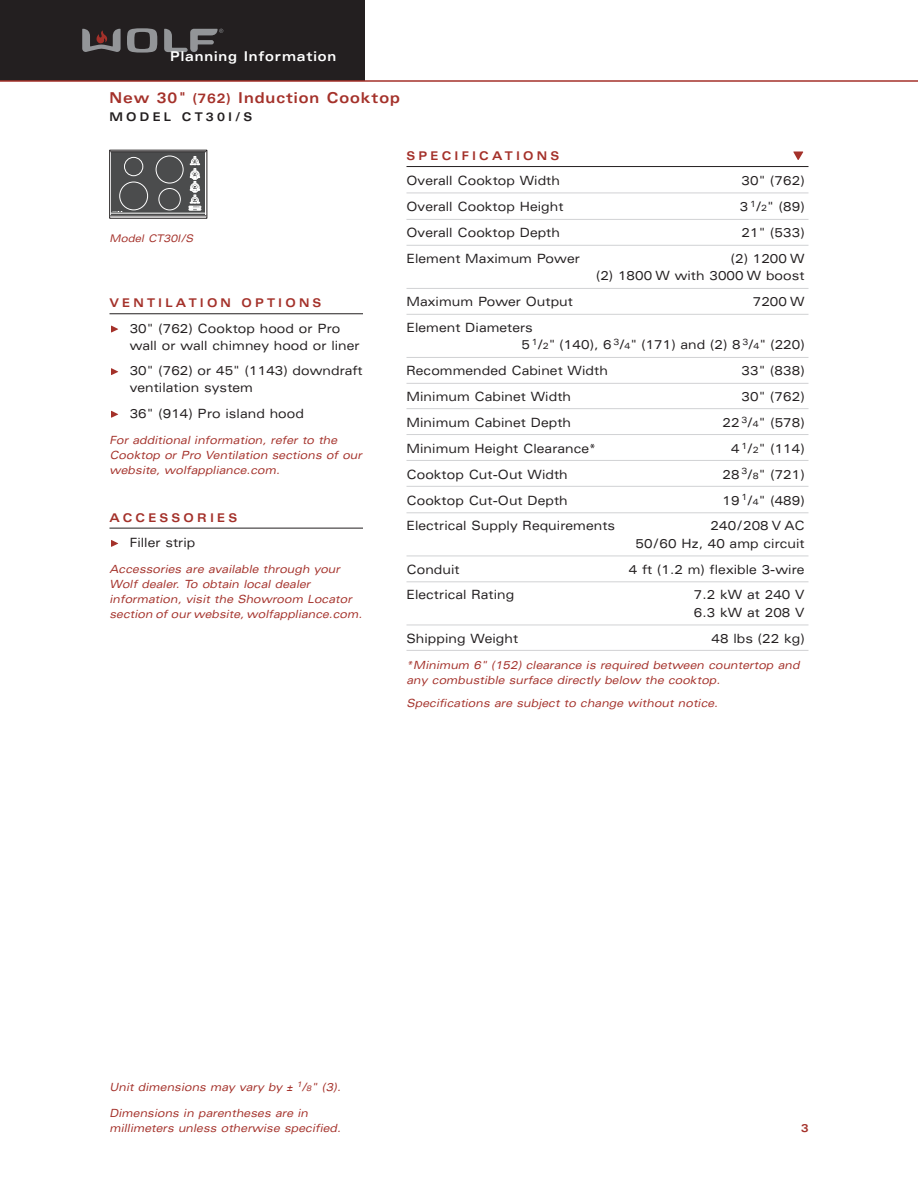
<style>
.page{position:relative;width:918px;height:1188px;background:#fff}
.page>*{position:absolute;margin:0;border:0;box-sizing:border-box;transform-origin:0 0}
.t1{font:700 expanded 15px "Univers";letter-spacing:.075em;color:#a4312a;scale:.88 1}
.t2{font:700 expanded 13.5px "Univers";letter-spacing:.075em;color:#fff;scale:.88 1}
.t3{font:expanded 12.75px/17.2px "Univers";letter-spacing:.005em;color:#231f20;scale:.9 1}
.t4{font:700 expanded 12px "Univers";letter-spacing:.295em;color:#a4312a;scale:.9 1}
.t5{font:700 expanded 12px "Univers";letter-spacing:.295em;color:#231f20;scale:.9 1}
.t6{font:italic expanded 11.25px/15px "Univers";letter-spacing:.005em;color:#a4312a;scale:.9 1}
.t7{font:700 expanded 11.25px "Univers";color:#a4312a;scale:.9 1}
.t8{font:italic expanded 10.5px "Univers";letter-spacing:.005em;color:#a4312a;scale:.9 1}
.s1{font-size:13.5px}
.s2{font-size:8.85px}
.s3{font-size:7.8px}
</style>
<div class="page">
<div style="left:0;top:0;width:364px;height:81px;background:#231f20"></div>
<svg style="left:127px;top:28px;width:30px;height:25px"></svg>
<svg style="left:82px;top:29px;width:39px;height:23px"></svg>
<svg style="left:164px;top:29px;width:59px;height:23px"></svg>
<hr style="left:0;top:80px;width:918px;height:2px;background:#a4312a">
<hr style="left:406px;top:166px;width:402px;height:1px;background:#231f20">
<hr style="left:406px;top:193px;width:402px;height:1px;background:#d1d2d4">
<hr style="left:406px;top:219px;width:402px;height:1px;background:#d1d2d4">
<hr style="left:406px;top:245px;width:402px;height:1px;background:#d1d2d4">
<hr style="left:406px;top:288px;width:402px;height:1px;background:#d1d2d4">
<hr style="left:406px;top:314px;width:402px;height:1px;background:#d1d2d4">
<hr style="left:406px;top:357px;width:402px;height:1px;background:#d1d2d4">
<hr style="left:406px;top:383px;width:402px;height:1px;background:#d1d2d4">
<hr style="left:406px;top:408px;width:402px;height:1px;background:#d1d2d4">
<hr style="left:406px;top:434px;width:402px;height:1px;background:#d1d2d4">
<hr style="left:406px;top:460px;width:402px;height:1px;background:#d1d2d4">
<hr style="left:406px;top:486px;width:402px;height:1px;background:#d1d2d4">
<hr style="left:406px;top:512px;width:402px;height:1px;background:#d1d2d4">
<hr style="left:406px;top:556px;width:402px;height:1px;background:#d1d2d4">
<hr style="left:406px;top:581px;width:402px;height:1px;background:#d1d2d4">
<hr style="left:406px;top:625px;width:402px;height:1px;background:#d1d2d4">
<hr style="left:406px;top:650px;width:402px;height:1px;background:#d1d2d4">
<svg style="left:793px;top:152px;width:10px;height:8px"></svg>
<hr style="left:110px;top:313px;width:253px;height:1px;background:#231f20">
<hr style="left:110px;top:528px;width:253px;height:1px;background:#231f20">
<svg style="left:111px;top:540px;width:7px;height:7px"></svg>
<svg style="left:111px;top:411px;width:7px;height:7px"></svg>
<svg style="left:111px;top:368px;width:7px;height:7px"></svg>
<svg style="left:111px;top:326px;width:7px;height:7px"></svg>
<div style="left:111px;top:152px;width:94px;height:63px;background:#4b4c4d"></div>
<hr style="left:111px;top:216px;width:95px;height:1px;background:#231f20">
<div style="left:109px;top:150px;width:98px;height:69px;border:1px solid #231f20"></div>
<hr style="left:111px;top:213px;width:95px;height:1px;background:#fff">
<div style="left:156px;top:156px;width:27px;height:27px;border:1px solid #fff;border-radius:50%"></div>
<div style="left:159px;top:188px;width:22px;height:22px;border:1px solid #fff;border-radius:50%"></div>
<div style="left:119px;top:182px;width:29px;height:28px;border:1px solid #fff;border-radius:50%"></div>
<div style="left:124px;top:157px;width:19px;height:19px;border:1px solid #fff;border-radius:50%"></div>
<svg style="left:189px;top:156px;width:12px;height:54px"></svg>
<p class="t2" style="left:170px;top:51px;width:190px">Planning Information</p>
<p class="t1" style="left:110px;top:92px;width:332px">New 30" <span class="s1">(762)</span> Induction Cooktop</p>
<p class="t5" style="left:110px;top:112px;width:160px">MODEL CT30I/S</p>
<p class="t8" style="left:110px;top:234px;width:94px">Model CT30I/S</p>
<p class="t4" style="left:110px;top:298px;width:237px">VENTILATION OPTIONS</p>
<p class="t3" style="left:130px;top:321px;width:257px">30" (762) Cooktop hood or Pro wall or wall chimney hood or liner</p>
<p class="t3" style="left:130px;top:363px;width:260px">30" (762) or 45" (1143) downdraft ventilation system</p>
<p class="t3" style="left:130px;top:406px;width:195px">36" (914) Pro island hood</p>
<p class="t6" style="left:110px;top:433px;width:282px">For additional information, refer to the<br>Cooktop or Pro Ventilation sections of our website, wolfappliance.com.</p>
<p class="t4" style="left:110px;top:513px;width:143px">ACCESSORIES</p>
<p class="t3" style="left:130px;top:535px;width:75px">Filler strip</p>
<p class="t6" style="left:110px;top:562px;width:282px">Accessories are available through your Wolf dealer. To obtain local dealer information, visit the Showroom Locator section of our website, wolfappliance.com.</p>
<p class="t4" style="left:406px;top:151px;width:171px">SPECIFICATIONS</p>
<p class="t3" style="left:406px;top:173px;width:172px">Overall Cooktop Width</p>
<p class="t3" style="left:742px;top:173px;width:72px">30" (762)</p>
<p class="t3" style="left:406px;top:199px;width:176px">Overall Cooktop Height</p>
<p class="t3" style="left:740px;top:199px;width:74px">3 <sup>1</sup>/<span class="s2">2</span>" (89)</p>
<p class="t3" style="left:406px;top:225px;width:172px">Overall Cooktop Depth</p>
<p class="t3" style="left:742px;top:225px;width:72px">21" (533)</p>
<p class="t3" style="left:406px;top:251px;width:194px">Element Maximum Power</p>
<p class="t3" style="left:596px;top:251px;width:233px;text-align:right">(2) 1200 W<br>(2) 1800 W with 3000 W boost</p>
<p class="t3" style="left:406px;top:294px;width:186px">Maximum Power Output</p>
<p class="t3" style="left:753px;top:294px;width:59px">7200 W</p>
<p class="t3" style="left:521px;top:320px;width:316px;text-indent:-115px">Element Diameters<br>5 <sup>1</sup>/<span class="s2">2</span>" (140), 6 <sup>3</sup>/<span class="s2">4</span>" (171) and (2) 8 <sup>3</sup>/<span class="s2">4</span>" (220)</p>
<p class="t3" style="left:406px;top:363px;width:225px">Recommended Cabinet Width</p>
<p class="t3" style="left:742px;top:363px;width:72px">33" (838)</p>
<p class="t3" style="left:406px;top:389px;width:184px">Minimum Cabinet Width</p>
<p class="t3" style="left:742px;top:389px;width:72px">30" (762)</p>
<p class="t3" style="left:406px;top:415px;width:184px">Minimum Cabinet Depth</p>
<p class="t3" style="left:723px;top:415px;width:93px">22 <sup>3</sup>/<span class="s2">4</span>" (578)</p>
<p class="t3" style="left:406px;top:441px;width:212px">Minimum Height Clearance*</p>
<p class="t3" style="left:731px;top:441px;width:83px">4 <sup>1</sup>/<span class="s2">2</span>" (114)</p>
<p class="t3" style="left:406px;top:467px;width:181px">Cooktop Cut-Out Width</p>
<p class="t3" style="left:723px;top:467px;width:93px">28 <sup>3</sup>/<span class="s2">8</span>" (721)</p>
<p class="t3" style="left:406px;top:493px;width:181px">Cooktop Cut-Out Depth</p>
<p class="t3" style="left:723px;top:493px;width:93px">19 <sup>1</sup>/<span class="s2">4</span>" (489)</p>
<p class="t3" style="left:406px;top:518px;width:233px">Electrical Supply Requirements</p>
<p class="t3" style="left:636px;top:518px;width:189px;text-align:right">240/208 V AC<br>50/60 Hz, 40 amp circuit</p>
<p class="t3" style="left:406px;top:562px;width:61px">Conduit</p>
<p class="t3" style="left:629px;top:562px;width:197px">4 ft (1.2 m) flexible 3-wire</p>
<p class="t3" style="left:406px;top:587px;width:121px">Electrical Rating</p>
<p class="t3" style="left:694px;top:587px;width:124px">7.2 kW at 240 V<br>6.3 kW at 208 V</p>
<p class="t3" style="left:406px;top:631px;width:126px">Shipping Weight</p>
<p class="t3" style="left:711px;top:631px;width:105px">48 lbs (22 kg)</p>
<p class="t6" style="left:406px;top:659px;width:438px">*Minimum 6" (152) clearance is required between countertop and any combustible surface directly below the cooktop.</p>
<p class="t6" style="left:406px;top:696px;width:347px">Specifications are subject to change without notice.</p>
<p class="t6" style="left:110px;top:1080px;width:259px">Unit dimensions may vary by ± <sup>1</sup>/<span class="s3">8</span>" (3).</p>
<p class="t6" style="left:110px;top:1106px;width:258px">Dimensions in parentheses are in millimeters unless otherwise specified.</p>
<p class="t7" style="left:801px;top:1123px;width:10px">3</p>
</div>
